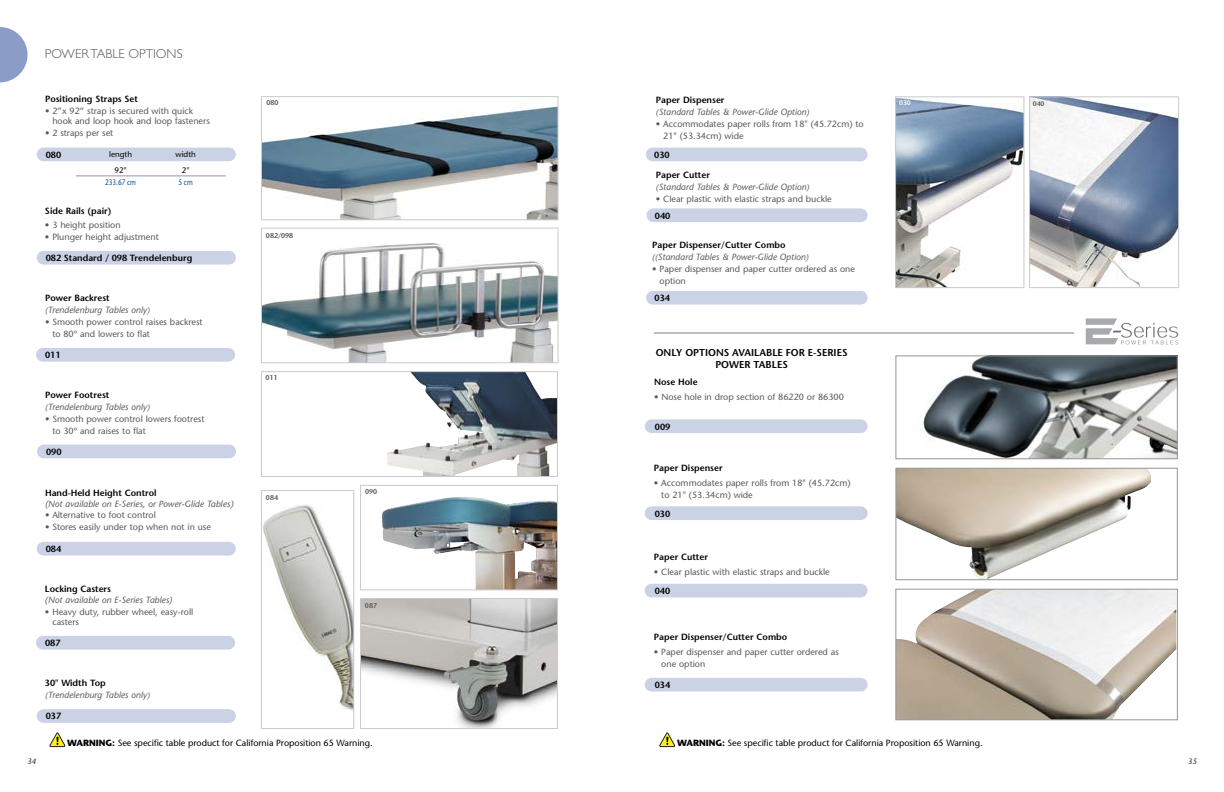
<style>
.page{position:relative;width:1224px;height:792px;background:#fff}
.page>*{position:absolute;margin:0;border:0;box-sizing:border-box;transform-origin:0 0}
.t1{font:300 13px "Gill Sans Std";color:#545457}
.t2{font:600 10px/12px "Stone Sans Std";color:#000;text-align:center}
.t3{font:500 9px/12px "Stone Sans Std";color:#58595b}
.t4{font:italic 500 9px/12px "Stone Sans Std";color:#58595b}
.t5{font:600 9px "Stone Sans Std";color:#000}
.t6{font:500 9px "Stone Sans Std";color:#000}
.t7{font:500 8px "Stone Sans Std";color:#000}
.t8{font:500 8px "Stone Sans Std";color:#004b8d;scale:.8 1}
.t9{font:italic 600 8px "Stone Sans Std";color:#58595b}
.t10{font:600 7px "Stone Sans Std";color:#58595b}
.t11{font:600 6.7px "Stone Sans Std";color:#fff}
.t12{font:600 6.7px "Stone Sans Std";color:#58595b}
.s1{font-weight:600;font-style:normal;color:#000}
.s2{font-size:8px}
.s3{font-weight:700}
</style>
<div class="page">
<img style="left:263px;top:106px;width:293px;height:112px">
<div style="left:261px;top:96px;width:297px;height:124px;border:1px solid #c9cacc"></div>
<img style="left:362px;top:600px;width:194px;height:127px">
<div style="left:360px;top:598px;width:198px;height:131px;border:1px solid #c9cacc"></div>
<img style="left:387px;top:373px;width:162px;height:102px">
<div style="left:261px;top:371px;width:297px;height:106px;border:1px solid #c9cacc"></div>
<img style="left:382px;top:497px;width:174px;height:91px">
<div style="left:360px;top:485px;width:198px;height:105px;border:1px solid #c9cacc"></div>
<img style="left:263px;top:505px;width:89px;height:206px">
<div style="left:261px;top:490px;width:93px;height:239px;border:1px solid #c9cacc"></div>
<img style="left:263px;top:243px;width:293px;height:118px">
<div style="left:261px;top:228px;width:297px;height:135px;border:1px solid #c9cacc"></div>
<div style="left:37px;top:148px;width:199px;height:13px;background:#cbd2e6;border-radius:7px"></div>
<hr style="left:76px;top:176px;width:150px;height:1px;background:#939598">
<div style="left:37px;top:542px;width:199px;height:14px;background:#cbd2e6;border-radius:7px"></div>
<div style="left:36px;top:636px;width:199px;height:14px;background:#cbd2e6;border-radius:7px"></div>
<div style="left:36px;top:348px;width:199px;height:14px;background:#cbd2e6;border-radius:7px"></div>
<div style="left:37px;top:445px;width:199px;height:13px;background:#cbd2e6;border-radius:7px"></div>
<div style="left:37px;top:709px;width:199px;height:14px;background:#cbd2e6;border-radius:7px"></div>
<div style="left:37px;top:251px;width:199px;height:14px;background:#cbd2e6;border-radius:7px"></div>
<svg style="left:0;top:27px;width:28px;height:55px"></svg>
<img style="left:898px;top:591px;width:278px;height:127px">
<div style="left:896px;top:589px;width:282px;height:131px;border:1px solid #939598"></div>
<img style="left:923px;top:358px;width:253px;height:99px">
<div style="left:896px;top:356px;width:282px;height:103px;border:1px solid #939598"></div>
<img style="left:898px;top:470px;width:253px;height:108px">
<div style="left:896px;top:468px;width:282px;height:112px;border:1px solid #939598"></div>
<div style="left:645px;top:419px;width:223px;height:14px;background:#cbd2e6;border-radius:7px"></div>
<div style="left:645px;top:506px;width:223px;height:14px;background:#cbd2e6;border-radius:7px"></div>
<div style="left:645px;top:584px;width:223px;height:13px;background:#cbd2e6;border-radius:7px"></div>
<div style="left:645px;top:678px;width:223px;height:14px;background:#cbd2e6;border-radius:7px"></div>
<svg style="left:1086px;top:318px;width:92px;height:26px"></svg>
<svg style="left:659px;top:732px;width:17px;height:15px"></svg>
<svg style="left:49px;top:732px;width:17px;height:15px"></svg>
<img style="left:897px;top:98px;width:125px;height:188px">
<div style="left:895px;top:96px;width:129px;height:192px;border:1px solid #c9cacc"></div>
<img style="left:1031px;top:98px;width:146px;height:188px">
<div style="left:1029px;top:96px;width:150px;height:192px;border:1px solid #c9cacc"></div>
<div style="left:646px;top:148px;width:222px;height:13px;background:#cbd2e6;border-radius:7px"></div>
<div style="left:647px;top:208px;width:221px;height:14px;background:#cbd2e6;border-radius:7px"></div>
<div style="left:646px;top:291px;width:222px;height:14px;background:#cbd2e6;border-radius:7px"></div>
<hr style="left:654px;top:332px;width:420px;height:2px;background:#808285">
<h1 class="t1" style="left:45px;top:46px;width:139px">POWER TABLE OPTIONS</h1>
<p class="t5" style="left:45px;top:94px;width:95px">Positioning Straps Set</p>
<p class="t3" style="left:52px;top:106px;width:159px;line-height:10px;text-indent:-7px">• 2”x 92” strap is secured with quick hook and loop hook and loop fasteners</p>
<p class="t3" style="left:45px;top:127px;width:70px">• 2 straps per set</p>
<p class="t7" style="left:109px;top:150px;width:24px">length</p>
<p class="t7" style="left:175px;top:150px;width:22px">width</p>
<p class="t7" style="left:115px;top:166px;width:14px">92"</p>
<p class="t7" style="left:182px;top:166px;width:9px">2"</p>
<p class="t8" style="left:105px;top:178px;width:40px">233.67 cm</p>
<p class="t8" style="left:178px;top:178px;width:19px">5 cm</p>
<p class="t5" style="left:46px;top:149px;width:17px">080</p>
<p class="t5" style="left:45px;top:205px;width:68px">Side Rails (pair)</p>
<p class="t3" style="left:45px;top:219px;width:77px">• 3 height position</p>
<p class="t3" style="left:45px;top:231px;width:115px">• Plunger height adjustment</p>
<p class="t5" style="left:46px;top:253px;width:148px">082 Standard / 098 Trendelenburg</p>
<p class="t4" style="left:45px;top:292px;width:106px"><span class="s1">Power Backrest </span><span class="s2">(</span>Trendelenburg Tables only<span class="s2">)</span></p>
<p class="t3" style="left:52px;top:316px;width:152px;text-indent:-7px">• Smooth power control raises backrest to 80º and lowers to flat</p>
<p class="t5" style="left:45px;top:350px;width:17px">011</p>
<p class="t4" style="left:45px;top:389px;width:106px"><span class="s1">Power Footrest </span><span class="s2">(</span>Trendelenburg Tables only<span class="s2">)</span></p>
<p class="t3" style="left:52px;top:412px;width:154px;text-indent:-7px">• Smooth power control lowers footrest to 30º and raises to flat</p>
<p class="t5" style="left:46px;top:446px;width:17px">090</p>
<p class="t5" style="left:45px;top:487px;width:113px">Hand-Held Height Control</p>
<p class="t4" style="left:45px;top:497px;width:190px">(Not available on E-Series, or Power-Glide Tables)</p>
<p class="t3" style="left:45px;top:509px;width:112px">• Alternative to foot control</p>
<p class="t3" style="left:45px;top:521px;width:168px">• Stores easily under top when not in use</p>
<p class="t5" style="left:46px;top:544px;width:17px">084</p>
<p class="t5" style="left:45px;top:583px;width:68px">Locking Casters</p>
<p class="t4" style="left:45px;top:594px;width:129px">(Not available on E-Series Tables)</p>
<p class="t3" style="left:52px;top:607px;width:143px;line-height:10px;text-indent:-7px">• Heavy duty, rubber wheel, easy-roll casters</p>
<p class="t5" style="left:45px;top:638px;width:17px">087</p>
<p class="t4" style="left:45px;top:677px;width:106px"><span class="s1">30" Width Top </span><span class="s2">(</span>Trendelenburg Tables only<span class="s2">)</span></p>
<p class="t5" style="left:46px;top:711px;width:17px">037</p>
<p class="t10" style="left:266px;top:99px;width:14px">080</p>
<p class="t10" style="left:266px;top:231px;width:29px">082/098</p>
<p class="t10" style="left:266px;top:373px;width:14px">011</p>
<p class="t10" style="left:266px;top:494px;width:14px">084</p>
<p class="t10" style="left:365px;top:488px;width:14px">090</p>
<p class="t10" style="left:365px;top:601px;width:14px">087</p>
<p class="t5" style="left:656px;top:95px;width:70px">Paper Dispenser</p>
<p class="t11" style="left:899px;top:99px;width:13px">030</p>
<p class="t12" style="left:1033px;top:99px;width:13px">040</p>
<p class="t4" style="left:656px;top:106px;width:155px"><span class="s2">(</span>Standard Tables &amp; Power-Glide Option<span class="s2">)</span></p>
<p class="t3" style="left:663px;top:118px;width:202px;text-indent:-7px">• Accommodates paper rolls from 18" (45.72cm) to<br>21" (53.34cm) wide</p>
<p class="t4" style="left:656px;top:169px;width:155px"><span class="s1">Paper Cutter<br></span><span class="s2">(</span>Standard Tables &amp; Power-Glide Option<span class="s2">)</span></p>
<p class="t3" style="left:656px;top:193px;width:177px">• Clear plastic with elastic straps and buckle</p>
<p class="t4" style="left:652px;top:238px;width:158px"><span class="s1">Paper Dispenser/Cutter Combo </span><span class="s2">((</span>Standard Tables &amp; Power-Glide Option<span class="s2">)</span></p>
<p class="t3" style="left:660px;top:262px;width:197px;text-indent:-7px">• Paper dispenser and paper cutter ordered as one option</p>
<p class="t5" style="left:654px;top:149px;width:17px">030</p>
<p class="t5" style="left:655px;top:210px;width:17px">040</p>
<p class="t5" style="left:655px;top:293px;width:17px">034</p>
<p class="t2" style="left:656px;top:346px;width:193px">ONLY OPTIONS AVAILABLE FOR E-SERIES<br>POWER TABLES</p>
<p class="t5" style="left:654px;top:376px;width:45px">Nose Hole</p>
<p class="t3" style="left:654px;top:390px;width:191px">• Nose hole in drop section of 86220 or 86300</p>
<p class="t5" style="left:655px;top:421px;width:17px">009</p>
<p class="t5" style="left:654px;top:463px;width:70px">Paper Dispenser</p>
<p class="t3" style="left:661px;top:477px;width:191px;text-indent:-7px">• Accommodates paper rolls from 18" (45.72cm) to 21" (53.34cm) wide</p>
<p class="t5" style="left:655px;top:508px;width:17px">030</p>
<p class="t5" style="left:654px;top:551px;width:56px">Paper Cutter</p>
<p class="t3" style="left:654px;top:566px;width:177px">• Clear plastic with elastic straps and buckle</p>
<p class="t5" style="left:655px;top:585px;width:17px">040</p>
<p class="t5" style="left:654px;top:632px;width:135px">Paper Dispenser/Cutter Combo</p>
<p class="t3" style="left:661px;top:646px;width:179px;text-indent:-7px">• Paper dispenser and paper cutter ordered as one option</p>
<p class="t5" style="left:655px;top:680px;width:17px">034</p>
<p class="t6" style="left:67px;top:737px;width:307px"><span class="s3">WARNING:</span> See specific table product for California Proposition 65 Warning.</p>
<p class="t6" style="left:677px;top:737px;width:307px"><span class="s3">WARNING:</span> See specific table product for California Proposition 65 Warning.</p>
<p class="t9" style="left:27px;top:756px;width:11px">34</p>
<p class="t9" style="left:1188px;top:756px;width:11px">35</p>
</div>
